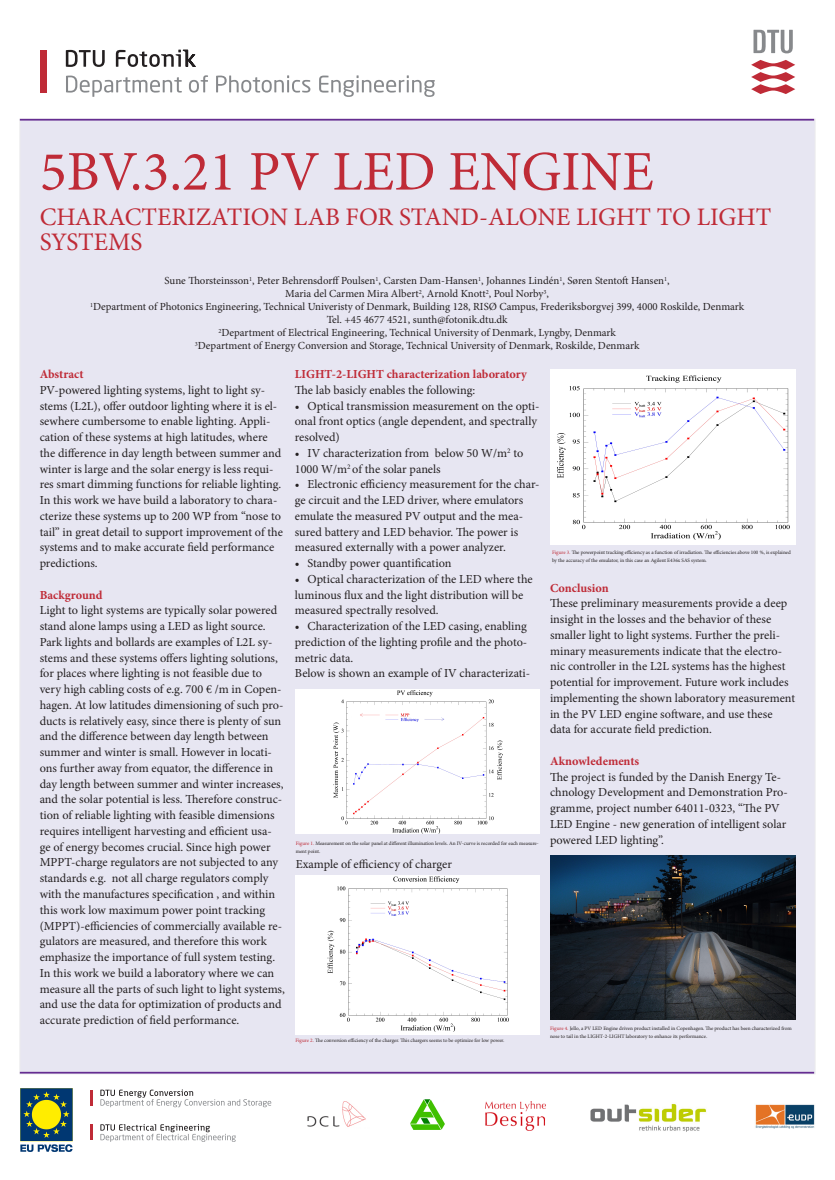
<style>
.page{position:relative;width:835px;height:1180px;background:#fff}
.page>*{position:absolute;margin:0;border:0;box-sizing:border-box;transform-origin:0 0}
.t1{font:56px "Minion Pro";color:#bf2b37}
.t2{font:25.2px/25.2px "Minion Pro";color:#bf2b37}
.t3{font:12.25px/15.7px "Minion Pro";color:#231f20}
.t4{font:700 12.25px "Minion Pro";color:#bf2b37}
.t5{font:10.85px/13px "Minion Pro";color:#231f20;text-align:center}
.t6{font:5.25px/8.4px "Minion Pro";color:#231f20}
.s1{color:#bf2b37}
</style>
<div class="page">
<div style="left:20px;top:119px;width:795px;height:955px;background:#e7e6f2;border:1px solid #eeeeef"></div>
<hr style="left:20px;top:119px;width:794px;height:2px;background:#652d91">
<hr style="left:20px;top:1071px;width:794px;height:2px;background:#652d91">
<div style="left:40px;top:50px;width:6px;height:42px;background:#bf2b37"></div>
<svg style="left:66px;top:50px;width:130px;height:17px"></svg>
<svg style="left:66px;top:75px;width:369px;height:22px"></svg>
<div style="left:294px;top:689px;width:245px;height:144px;background:#fff"></div>
<svg style="left:753px;top:30px;width:39px;height:23px"></svg>
<svg style="left:751px;top:60px;width:44px;height:34px"></svg>
<img style="left:20px;top:1088px;width:53px;height:63px">
<img style="left:755px;top:1104px;width:60px;height:25px">
<svg style="left:91px;top:1090px;width:2px;height:15px"></svg>
<svg style="left:100px;top:1089px;width:171px;height:18px"></svg>
<svg style="left:91px;top:1124px;width:2px;height:16px"></svg>
<svg style="left:100px;top:1124px;width:136px;height:18px"></svg>
<img style="left:485px;top:1101px;width:61px;height:30px">
<img style="left:590px;top:1103px;width:116px;height:29px">
<img style="left:307px;top:1101px;width:59px;height:26px">
<img style="left:410px;top:1099px;width:34px;height:30px">
<img style="left:550px;top:855px;width:245px;height:164px">
<img style="left:333px;top:690px;width:169px;height:143px">
<div style="left:294px;top:875px;width:245px;height:160px;background:#fff"></div>
<img style="left:327px;top:876px;width:181px;height:155px">
<div style="left:550px;top:369px;width:245px;height:176px;background:#fff"></div>
<img style="left:557px;top:375px;width:232px;height:164px">
<h1 class="t1" style="left:40px;top:134px;width:615px">5BV.3.21 PV LED ENGINE</h1>
<h2 class="t2" style="left:40px;top:204px;width:733px">CHARACTERIZATION LAB FOR STAND-ALONE LIGHT TO LIGHT<br>SYSTEMS</h2>
<p class="t5" style="left:90px;top:274px;width:655px">Sune Thorsteinsson<sup>1</sup>, Peter Behrensdorff Poulsen<sup>1</sup>, Carsten Dam-Hansen<sup>1</sup>, Johannes Lindén<sup>1</sup>, Søren Stentoft Hansen<sup>1</sup>,<br>Maria del Carmen Mira Albert<sup>2</sup>, Arnold Knott<sup>2</sup>, Poul Norby<sup>3</sup>,<br><sup>1</sup>Department of Photonics Engineering, Technical Univeristy of Denmark, Building 128, RISØ Campus, Frederiksborgvej 399, 4000 Roskilde, Denmark Tel. +45 4677 4521, sunth@fotonik.dtu.dk<br><sup>2</sup>Department of Electrical Engineering, Technical University of Denmark, Lyngby, Denmark<br><sup>3</sup>Department of Energy Conversion and Storage, Technical University of Denmark, Roskilde, Denmark</p>
<p class="t4" style="left:40px;top:365px;width:45px">Abstract</p>
<p class="t3" style="left:40px;top:382px;width:245px">PV-powered lighting systems, light to light sy&shy;stems (L2L), offer outdoor lighting where it is el&shy;sewhere cumbersome to enable lighting. Appli&shy;cation of these systems at high latitudes, where the difference in day length between summer and winter is large and the solar energy is less requi&shy;res smart dimming functions for reliable lighting.<br>In this work we have build a laboratory to chara&shy;cterize these systems up to 200 WP from “nose to tail” in great detail to support improvement of the systems and to make accurate field performance predictions.</p>
<p class="t4" style="left:40px;top:586px;width:64px">Background</p>
<p class="t3" style="left:40px;top:602px;width:247px">Light to light systems are typically solar powered stand alone lamps using a LED as light source.<br>Park lights and bollards are examples of L2L sy&shy;stems and these systems offers lighting solutions, for places where lighting is not feasible due to very high cabling costs of e.g. 700 € /m in Copen&shy;hagen. At low latitudes dimensioning of such pro&shy;ducts is relatively easy, since there is plenty of sun and the difference between day length between summer and winter is small. However in locati&shy;ons further away from equator, the difference in day length between summer and winter increases, and the solar potential is less. Therefore construc&shy;tion of reliable lighting with feasible dimensions requires intelligent harvesting and efficient usa&shy;ge of energy becomes crucial. Since high power MPPT-charge regulators are not subjected to any standards e.g. not all charge regulators comply with the manufactures specification , and within this work low maximum power point tracking (MPPT)-efficiencies of commercially available re&shy;gulators are measured, and therefore this work emphasize the importance of full system testing.<br>In this work we build a laboratory where we can measure all the parts of such light to light systems, and use the data for optimization of products and accurate prediction of field performance.</p>
<p class="t4" style="left:295px;top:365px;width:233px">LIGHT-2-LIGHT characterization laboratory</p>
<p class="t3" style="left:295px;top:382px;width:182px">The lab basicly enables the following:</p>
<p class="t3" style="left:295px;top:398px;width:246px">• Optical transmission measurement on the opti&shy;onal front optics (angle dependent, and spectrally resolved)</p>
<p class="t3" style="left:295px;top:445px;width:230px">• IV characterization from below 50 W/m<sup>2</sup> to<br>1000 W/m<sup>2</sup> of the solar panels</p>
<p class="t3" style="left:295px;top:476px;width:246px">• Electronic efficiency measurement for the char&shy;ge circuit and the LED driver, where emulators emulate the measured PV output and the mea&shy;sured battery and LED behavior. The power is measured externally with a power analyzer.</p>
<p class="t3" style="left:295px;top:555px;width:158px">• Standby power quantification</p>
<p class="t3" style="left:295px;top:571px;width:239px">• Optical characterization of the LED where the luminous flux and the light distribution will be measured spectrally resolved.</p>
<p class="t3" style="left:295px;top:618px;width:237px">• Characterization of the LED casing, enabling prediction of the lighting profile and the photo&shy;metric data.<br>Below is shown an example of IV characterizati-</p>
<p class="t6" style="left:296px;top:839px;width:244px"><span class="s1">Figure 1.</span> Measurement on the solar panel at different illumination levels. An IV-curve is recorded for each measure&shy;ment point.</p>
<p class="t3" style="left:296px;top:856px;width:158px">Example of efficiency of charger</p>
<p class="t6" style="left:295px;top:1036px;width:210px"><span class="s1">Figure 2.</span> The conversion efficiency of the charger. This chargers seems to be optimize for low power.</p>
<p class="t6" style="left:552px;top:548px;width:240px"><span class="s1">Figure 3.</span> The powerpoint tracking efficiency as a function of irradiation. The efficiencies above 100 %, is explained by the accuracy of the emulator, in this case an Agilent E436x SAS system.</p>
<p class="t4" style="left:550px;top:579px;width:60px">Conclusion</p>
<p class="t3" style="left:550px;top:595px;width:246px">These preliminary measurements provide a deep insight in the losses and the behavior of these smaller light to light systems. Further the preli&shy;minary measurements indicate that the electro&shy;nic controller in the L2L systems has the highest potential for improvement. Future work includes implementing the shown laboratory measurement in the PV LED engine software, and use these data for accurate field prediction.</p>
<p class="t4" style="left:550px;top:752px;width:91px">Aknowledements</p>
<p class="t3" style="left:550px;top:769px;width:239px">The project is funded by the Danish Energy Te&shy;chnology Development and Demonstration Pro&shy;gramme, project number 64011-0323, “The PV LED Engine - new generation of intelligent solar powered LED lighting”.</p>
<p class="t6" style="left:550px;top:1024px;width:243px"><span class="s1">Figure 4.</span> Jello, a PV LED Engine driven product installed in Copenhagen. The product has been characterized from nose to tail in the LIGHT-2-LIGHT laboratory to enhance its performance.</p>
</div>
